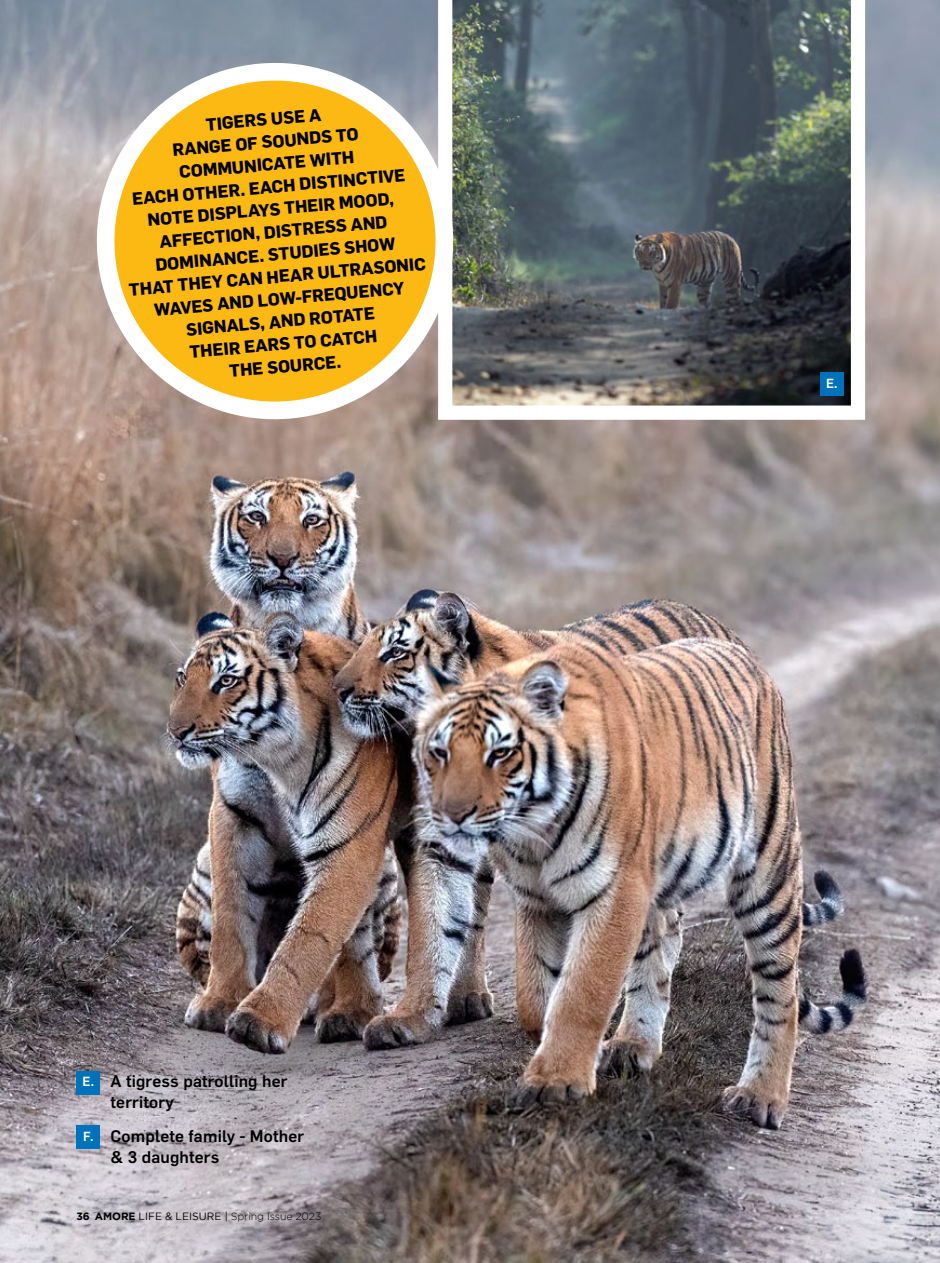
<style>
.page{position:relative;width:940px;height:1263px;background:#fff}
.page>*{position:absolute;margin:0;border:0;box-sizing:border-box;transform-origin:0 0}
.t1{font:700 17.25px/22.5px "Flama";color:#000;text-align:center}
.t2{font:500 16.5px/21px "Flama";letter-spacing:.01em;color:#000}
.t3{font:500 12.9px "Flama";color:#fff}
.t4{font:300 10.5px "Gotham";letter-spacing:-.01em;color:#000}
.s1{font-size:12.9px;color:#fff}
.s2{font-weight:700}
.s3{font-weight:400}
</style>
<div class="page">
<img style="left:0;top:0;width:940px;height:1263px">
<img style="left:438px;top:0;width:427px;height:420px">
<div style="left:77px;top:1071px;width:23px;height:23px;background:#0072bc"></div>
<div style="left:77px;top:1125px;width:23px;height:24px;background:#0072bc"></div>
<div style="left:820px;top:372px;width:23px;height:24px;background:#0072bc"></div>
<svg style="left:98px;top:64px;width:354px;height:365px"></svg>
<svg style="left:133px;top:190px;width:33px;height:15px"></svg>
<svg style="left:338px;top:364px;width:3px;height:4px"></svg>
<p class="t1" style="left:170px;top:115px;width:188px;rotate:-5deg">Tiger s use a<br>ra nge of sounds to communica te with</p>
<p class="t1" style="left:165px;top:183px;width:240px;rotate:-5deg">h other . Eac h distinctive</p>
<p class="t1" style="left:147px;top:208px;width:249px;rotate:-5deg">note displays their mood,</p>
<p class="t1" style="left:158px;top:229px;width:230px;rotate:-5deg">affec tion, distre ss and</p>
<p class="t1" style="left:154px;top:252px;width:242px;rotate:-5deg">dominance . Studies show</p>
<p class="t1" style="left:128px;top:277px;width:162px;rotate:-5deg">that they ca n hear</p>
<p class="t1" style="left:316px;top:260px;width:108px;rotate:-5deg">ultra sonic</p>
<p class="t1" style="left:153px;top:297px;width:252px;rotate:-5deg">waves and low-fre quency</p>
<p class="t1" style="left:185px;top:317px;width:190px;rotate:-5deg">signals, and r otate</p>
<p class="t1" style="left:188px;top:339px;width:66px;rotate:-5deg">their ear</p>
<p class="t1" style="left:226px;top:336px;width:152px;text-align:left;text-indent:52px;rotate:-5deg">s to ca tch the source</p>
<p class="t2" style="left:111px;top:1069px;width:178px;text-indent:-28px"><span class="s1">E.</span> A tigress patrolling her territory</p>
<p class="t2" style="left:111px;top:1124px;width:195px;text-indent:-27px"><span class="s1">F.</span> Complete family - Mother &amp; 3 daughters</p>
<p class="t4" style="left:77px;top:1210px;width:246px"><span class="s2">36 AMORE</span> <span class="s3">LIFE &amp; LEISURE |</span> Spring Issue 2023</p>
<p class="t3" style="left:826px;top:374px;width:13px">E.</p>
</div>
